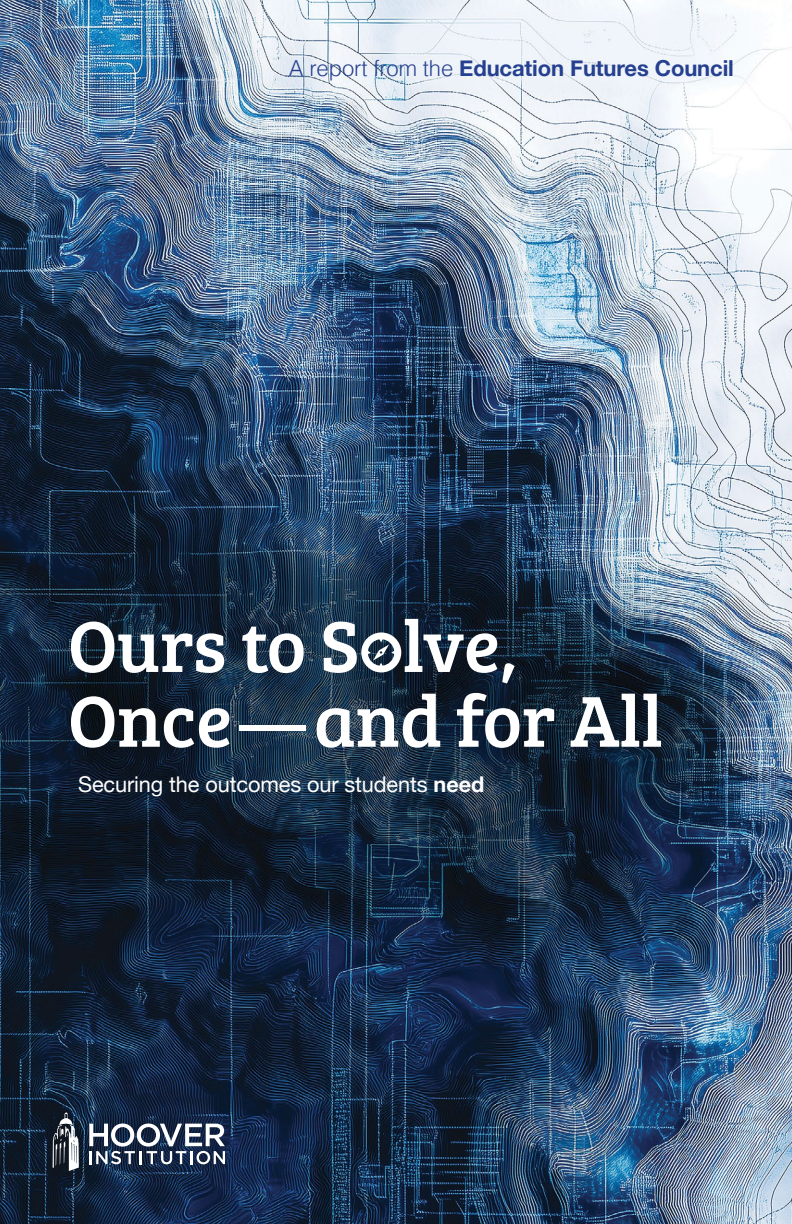
<style>
.page{position:relative;width:792px;height:1224px;background:#fff}
.page>*{position:absolute;margin:0;border:0;box-sizing:border-box;transform-origin:0 0}
.t1{font:74.4px/74.8px "Bree Serif";letter-spacing:-.005em;color:#fff}
.t2{font:700 22px "Helvetica Neue";letter-spacing:-.005em;color:#25408f}
.t3{font:21.8px "Helvetica Neue";letter-spacing:-.005em;color:#fff}
.s1{font-family:"Helvetica";font-weight:300}
.s2{font-size:66.8px}
.s3{font-weight:700}
</style>
<div class="page">
<img style="left:0;top:0;width:792px;height:1224px">
<svg style="left:361px;top:632px;width:40px;height:40px"></svg>
<svg style="left:89px;top:1124px;width:136px;height:40px"></svg>
<svg style="left:53px;top:1112px;width:26px;height:59px"></svg>
<h4 class="t2" style="left:289px;top:51px;width:447px"><span class="s1">A report from the</span> Education Futures Council</h4>
<p class="t1" style="left:68px;top:605px;width:597px">Ours to S lve,<br>Once <span class="s2">—</span> and for All</p>
<p class="t3" style="left:78px;top:768px;width:408px">Securing the outcomes our students <span class="s3">need</span></p>
</div>
